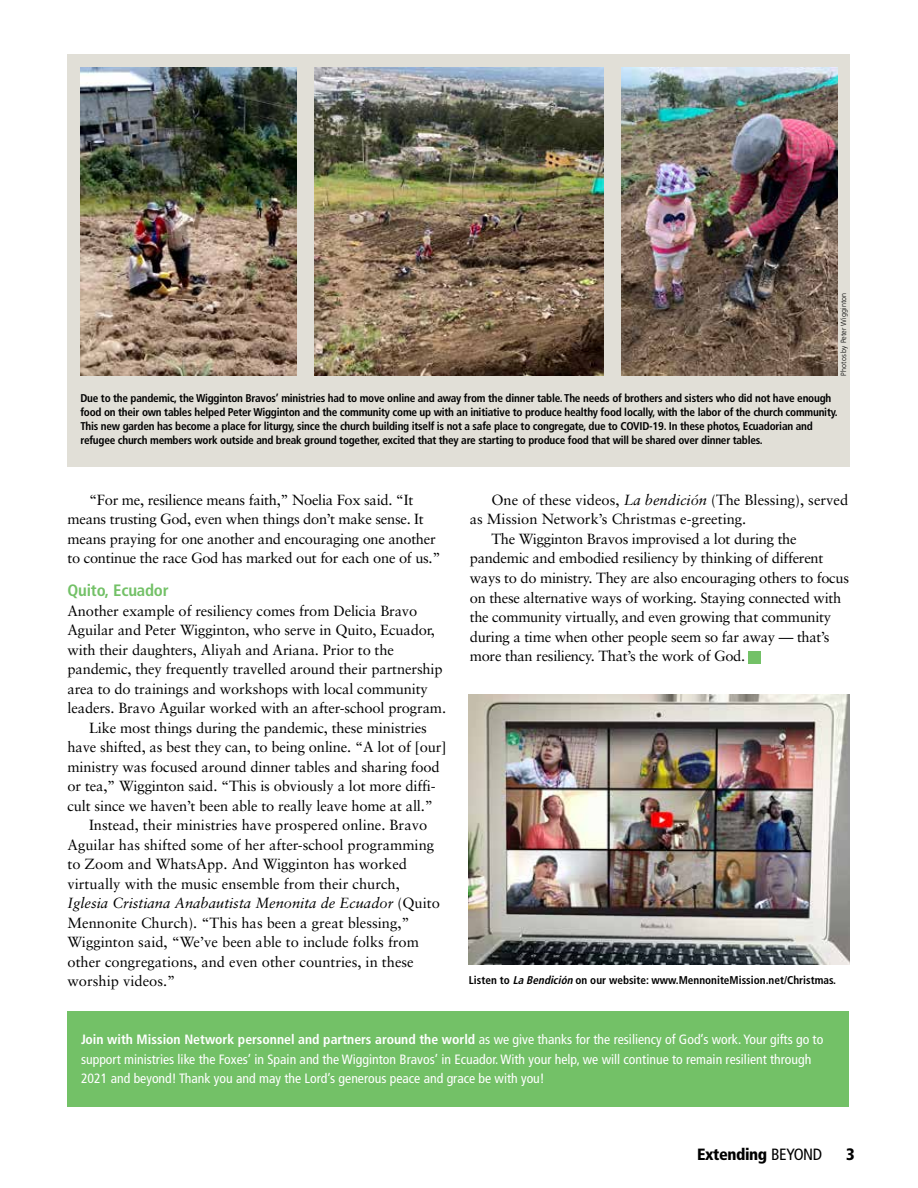
<style>
.page{position:relative;width:918px;height:1188px;background:#fff}
.page>*{position:absolute;margin:0;border:0;box-sizing:border-box;transform-origin:0 0}
.t1{font:700 condensed 16.5px "Frutiger";letter-spacing:-.01em;color:#73c167}
.t2{font:900 condensed 16.5px "Frutiger";color:#000}
.t3{font:900 condensed 16.35px "Frutiger";letter-spacing:-.025em;color:#000}
.t4{font:14.7px/19.5px "Sabon";letter-spacing:-.01em;color:#000}
.t5{font:italic 14.7px "Sabon";color:#000}
.t6{font:condensed 13.5px/19.5px "Frutiger";color:#fff}
.t7{font:700 condensed 11.25px/14.2px "Frutiger";letter-spacing:-.02em;color:#000}
.t8{font:700 condensed 11.25px "Frutiger";color:#000}
.t9{font:300 7.5px "Frutiger";letter-spacing:.015em;color:#000;scale:.95 1}
.s1{font-style:normal}
.s2{font-style:italic}
.s3{font-weight:700}
.s4{font-weight:400}
</style>
<div class="page">
<div style="left:68px;top:54px;width:782px;height:413px;background:#e1dfd7"></div>
<img style="left:314px;top:68px;width:290px;height:308px">
<img style="left:622px;top:68px;width:216px;height:308px">
<img style="left:80px;top:68px;width:216px;height:308px">
<div style="left:749px;top:652px;width:12px;height:12px;background:#73c167"></div>
<div style="left:68px;top:1011px;width:781px;height:96px;background:#73c167"></div>
<img style="left:469px;top:695px;width:381px;height:270px">
<p class="t9" style="left:839px;top:376px;width:89px;rotate:-90deg">Photos by Peter Wigginton</p>
<p class="t7" style="left:80px;top:391px;width:759px">Due to the pandemic, the Wigginton Bravos’ ministries had to move online and away from the dinner table. The needs of brothers and sisters who did not have enough food on their own tables helped Peter Wigginton and the community come up with an initiative to produce healthy food locally, with the labor of the church community.<br>This new garden has become a place for liturgy, since the church building itself is not a safe place to congregate, due to COVID-19. In these photos, Ecuadorian and refugee church members work outside and break ground together, excited that they are starting to produce food that will be shared over dinner tables.</p>
<p class="t4" style="left:68px;top:490px;width:375px;text-indent:22px">“For me, resilience means faith,” Noelia Fox said. “It means trusting God, even when things don’t make sense. It means praying for one another and encouraging one another to continue the race God has marked out for each one of us.”</p>
<p class="t1" style="left:68px;top:581px;width:103px">Quito, Ecuador</p>
<p class="t4" style="left:68px;top:601px;width:351px">Another example of resiliency comes from Delicia Bravo</p>
<p class="t4" style="left:68px;top:620px;width:369px">Aguilar and Peter Wigginton, who serve in Quito, Ecuador,</p>
<p class="t4" style="left:68px;top:640px;width:328px">with their daughters, Aliyah and Ariana. Prior to the</p>
<p class="t4" style="left:68px;top:659px;width:377px">pandemic, they frequently travelled around their partnership</p>
<p class="t4" style="left:68px;top:679px;width:362px">area to do trainings and workshops with local community</p>
<p class="t4" style="left:68px;top:698px;width:380px">leaders. Bravo Aguilar worked with an after-school program.</p>
<p class="t4" style="left:89px;top:718px;width:339px">Like most things during the pandemic, these ministries</p>
<p class="t4" style="left:68px;top:737px;width:380px">have shifted, as best they can, to being online. “A lot of [our]</p>
<p class="t4" style="left:68px;top:757px;width:374px">ministry was focused around dinner tables and sharing food</p>
<p class="t4" style="left:68px;top:776px;width:370px">or tea,” Wigginton said. “This is obviously a lot more diffi-</p>
<p class="t4" style="left:68px;top:796px;width:367px">cult since we haven’t been able to really leave home at all.”</p>
<p class="t4" style="left:89px;top:815px;width:340px">Instead, their ministries have prospered online. Bravo</p>
<p class="t4" style="left:68px;top:835px;width:368px">Aguilar has shifted some of her after-school programming</p>
<p class="t4" style="left:68px;top:854px;width:341px">to Zoom and WhatsApp. And Wigginton has worked</p>
<p class="t4" style="left:68px;top:874px;width:334px">virtually with the music ensemble from their church,</p>
<p class="t5" style="left:68px;top:895px;width:374px">Iglesia Cristiana Anabautista Menonita de Ecuador <span class="s1">(Quito</span></p>
<p class="t4" style="left:68px;top:913px;width:344px">Mennonite Church). “This has been a great blessing,”</p>
<p class="t4" style="left:68px;top:932px;width:353px">Wigginton said, “We’ve been able to include folks from</p>
<p class="t4" style="left:68px;top:952px;width:348px">other congregations, and even other countries, in these</p>
<p class="t4" style="left:68px;top:971px;width:109px">worship videos.”</p>
<p class="t4" style="left:491px;top:490px;width:358px">One of these videos, <span class="s2">La bendición</span> (The Blessing), served</p>
<p class="t4" style="left:470px;top:509px;width:278px">as Mission Network’s Christmas e-greeting.</p>
<p class="t4" style="left:491px;top:529px;width:307px">The Wigginton Bravos improvised a lot during the</p>
<p class="t4" style="left:470px;top:548px;width:355px">pandemic and embodied resiliency by thinking of different</p>
<p class="t4" style="left:470px;top:568px;width:381px">ways to do ministry. They are also encouraging others to focus</p>
<p class="t4" style="left:470px;top:587px;width:373px">on these alternative ways of working. Staying connected with</p>
<p class="t4" style="left:470px;top:607px;width:363px">the community virtually, and even growing that community</p>
<p class="t4" style="left:470px;top:627px;width:361px">during a time when other people seem so far away — that’s</p>
<p class="t4" style="left:470px;top:646px;width:277px">more than resiliency. That’s the work of God.</p>
<p class="t8" style="left:469px;top:973px;width:369px">Listen to <span class="s2">La Bendición</span> on our website: www.MennoniteMission.net/Christmas.</p>
<p class="t6" style="left:81px;top:1030px;width:744px"><span class="s3">Join with Mission Network personnel and partners around the world</span> as we give thanks for the resiliency of God’s work. Your gifts go to support ministries like the Foxes’ in Spain and the Wigginton Bravos’ in Ecuador. With your help, we will continue to remain resilient through<br>2021 and beyond! Thank you and may the Lord’s generous peace and grace be with you!</p>
<p class="t3" style="left:697px;top:1144px;width:126px">Extending <span class="s4">BEYOND</span></p>
<p class="t2" style="left:846px;top:1144px;width:10px">3</p>
</div>
